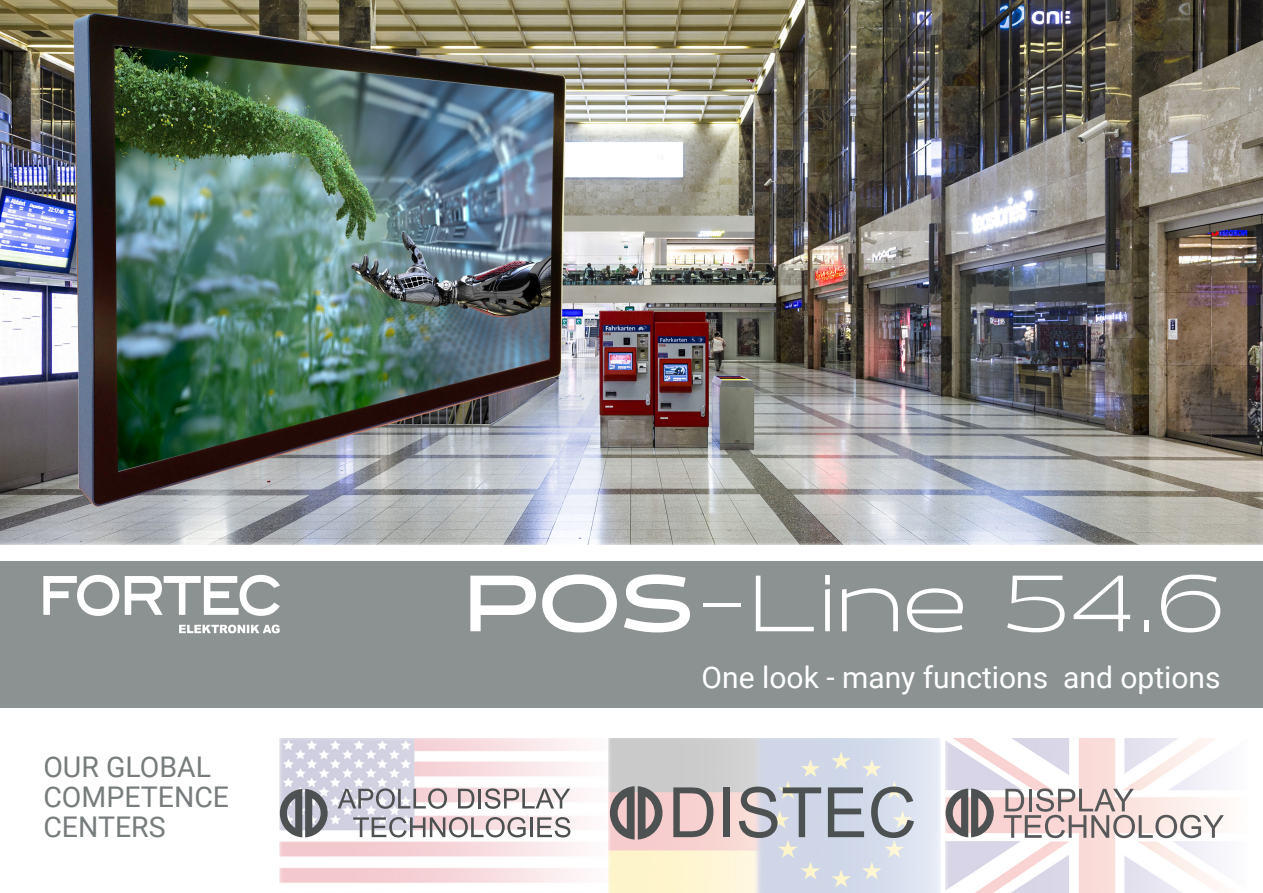
<style>
.page{position:relative;width:1263px;height:893px;background:#fff}
.page>*{position:absolute;margin:0;border:0;box-sizing:border-box;transform-origin:0 0}
.t1{font:300 79.5px "Halogen";color:#fff}
.t2{font:30px "Roboto";color:#fff}
.t3{font:28.5px "Roboto";color:#777c7d}
.s1{font-weight:700}
</style>
<div class="page">
<div style="left:0;top:561px;width:1263px;height:146px;background:#8c9191"></div>
<svg style="left:179px;top:625px;width:101px;height:8px"></svg>
<svg style="left:43px;top:575px;width:237px;height:41px"></svg>
<img style="left:279px;top:739px;width:941px;height:154px">
<svg style="left:1004px;top:788px;width:220px;height:50px"></svg>
<svg style="left:946px;top:788px;width:48px;height:49px;background:#958d8d"></svg>
<svg style="left:338px;top:788px;width:109px;height:21px;background:#b7b3ba"></svg>
<svg style="left:458px;top:789px;width:16px;height:19px"></svg>
<hr style="left:478px;top:789px;width:3px;height:19px;background:#4e5151">
<svg style="left:485px;top:788px;width:85px;height:21px"></svg>
<svg style="left:353px;top:817px;width:173px;height:20px"></svg>
<hr style="left:530px;top:817px;width:3px;height:20px;background:#4e5151">
<svg style="left:537px;top:817px;width:33px;height:20px"></svg>
<svg style="left:280px;top:789px;width:48px;height:48px;background:#8a8c91"></svg>
<svg style="left:610px;top:786px;width:52px;height:53px;background:#908384"></svg>
<svg style="left:673px;top:787px;width:40px;height:50px;background:#ac9998"></svg>
<div style="left:723px;top:787px;width:7px;height:50px;background:#4e5151"></div>
<svg style="left:739px;top:787px;width:38px;height:51px;background:#a6a1a4"></svg>
<svg style="left:783px;top:787px;width:38px;height:50px;background:#aeb3be"></svg>
<svg style="left:828px;top:787px;width:36px;height:50px;background:#959ba4"></svg>
<svg style="left:871px;top:787px;width:43px;height:51px;background:#adb3ba"></svg>
<img style="left:0;top:0;width:1263px;height:544px">
<img style="left:73px;top:0;width:510px;height:510px">
<p class="t3" style="left:43px;top:747px;width:169px">OUR GLOBAL</p>
<p class="t3" style="left:43px;top:777px;width:187px">COMPETENCE</p>
<p class="t3" style="left:43px;top:807px;width:124px">CENTERS</p>
<p class="t1" style="left:465px;top:555px;width:761px"><span class="s1">POS</span>-Line 54.6</p>
<p class="t2" style="left:702px;top:656px;width:520px">One look - many functions and options</p>
</div>
